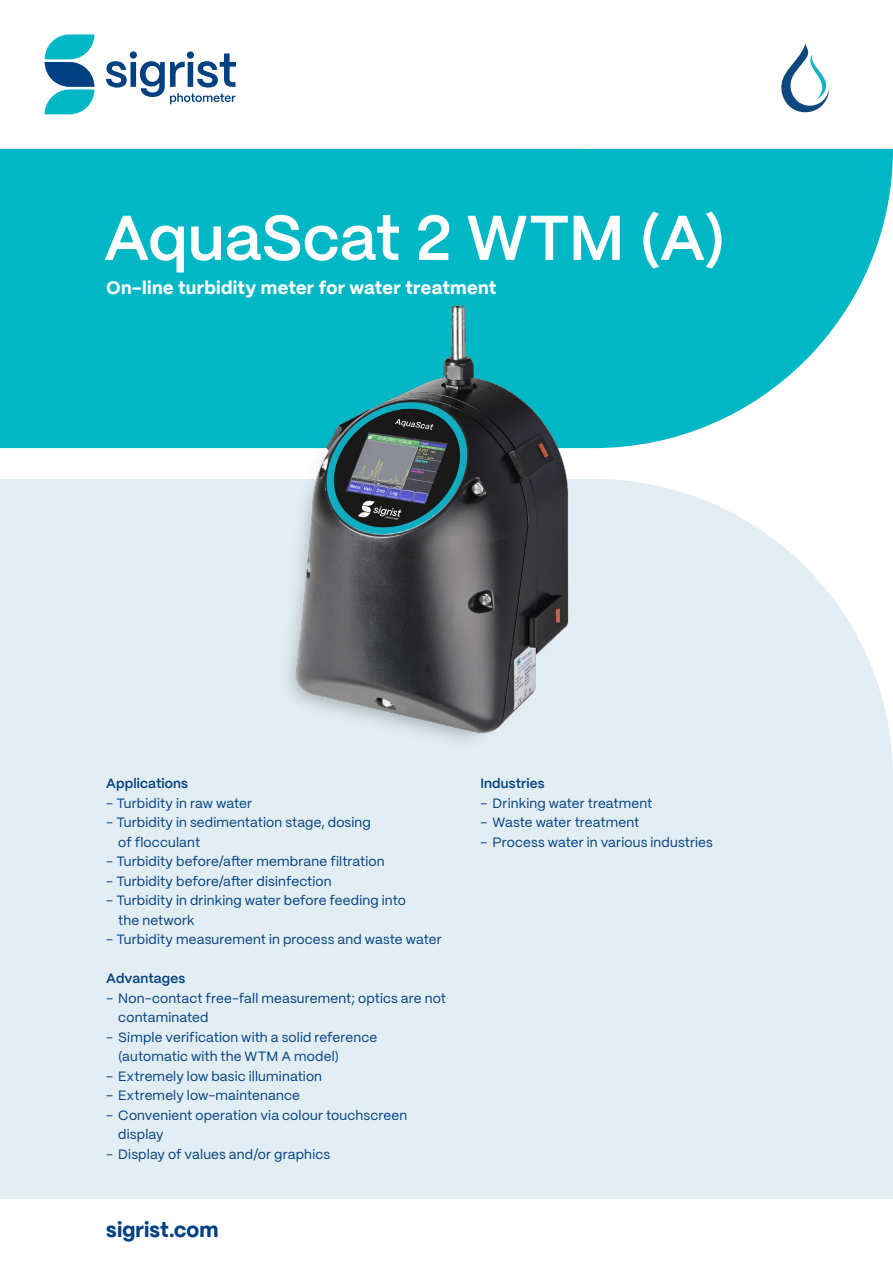
<style>
.page{position:relative;width:893px;height:1263px;background:#fff}
.page>*{position:absolute;margin:0;border:0;box-sizing:border-box;transform-origin:0 0}
.t1{font:600 63px "PP Mori";color:#fff}
.t2{font:800 21px "PP Mori";letter-spacing:.01em;color:#014081}
.t3{font:800 18px "PP Mori";letter-spacing:.02em;color:#fff}
.t4{font:13.5px/19.5px "PP Mori";letter-spacing:.01em;color:#014081}
.t5{font:600 13.5px "PP Mori";letter-spacing:.01em;color:#014081}
</style>
<div class="page">
<svg style="left:0;top:149px;width:893px;height:299px;background:#18bdca"></svg>
<div style="left:0;top:479px;width:893px;height:720px;background:#e3eef4"></div>
<svg style="left:45px;top:34px;width:49px;height:80px"></svg>
<svg style="left:106px;top:51px;width:130px;height:53px"></svg>
<img style="left:241px;top:246px;width:364px;height:546px">
<svg style="left:781px;top:44px;width:48px;height:69px"></svg>
<p class="t1" style="left:104px;top:183px;width:623px">AquaScat 2 WTM (A)</p>
<p class="t3" style="left:107px;top:272px;width:391px">On-line turbidity meter for water treatment</p>
<p class="t5" style="left:106px;top:772px;width:83px">Applications</p>
<p class="t4" style="left:106px;top:792px;width:147px">- Turbidity in raw water</p>
<p class="t4" style="left:118px;top:812px;width:254px;text-indent:-12px">- Turbidity in sedimentation stage, dosing of flocculant</p>
<p class="t4" style="left:106px;top:851px;width:280px">- Turbidity before/after membrane filtration</p>
<p class="t4" style="left:106px;top:870px;width:227px">- Turbidity before/after disinfection</p>
<p class="t4" style="left:118px;top:890px;width:289px;text-indent:-12px">- Turbidity in drinking water before feeding into the network</p>
<p class="t4" style="left:106px;top:929px;width:337px">- Turbidity measurement in process and waste water</p>
<p class="t5" style="left:106px;top:967px;width:80px">Advantages</p>
<p class="t4" style="left:118px;top:987px;width:329px;text-indent:-12px">- Non-contact free-fall measurement; optics are not contaminated</p>
<p class="t4" style="left:118px;top:1026px;width:261px;text-indent:-12px">- Simple verification with a solid reference (automatic with the WTM A model)</p>
<p class="t4" style="left:106px;top:1065px;width:217px">- Extremely low basic illumination</p>
<p class="t4" style="left:106px;top:1085px;width:195px">- Extremely low-maintenance</p>
<p class="t4" style="left:118px;top:1104px;width:290px;text-indent:-12px">- Convenient operation via colour touchscreen display</p>
<p class="t4" style="left:106px;top:1143px;width:225px">- Display of values and/or graphics</p>
<p class="t2" style="left:106px;top:1211px;width:114px">sigrist.com</p>
<p class="t5" style="left:480px;top:772px;width:66px">Industries</p>
<p class="t4" style="left:480px;top:792px;width:173px">- Drinking water treatment</p>
<p class="t4" style="left:480px;top:812px;width:160px">- Waste water treatment</p>
<p class="t4" style="left:480px;top:831px;width:234px">- Process water in various industries</p>
</div>
